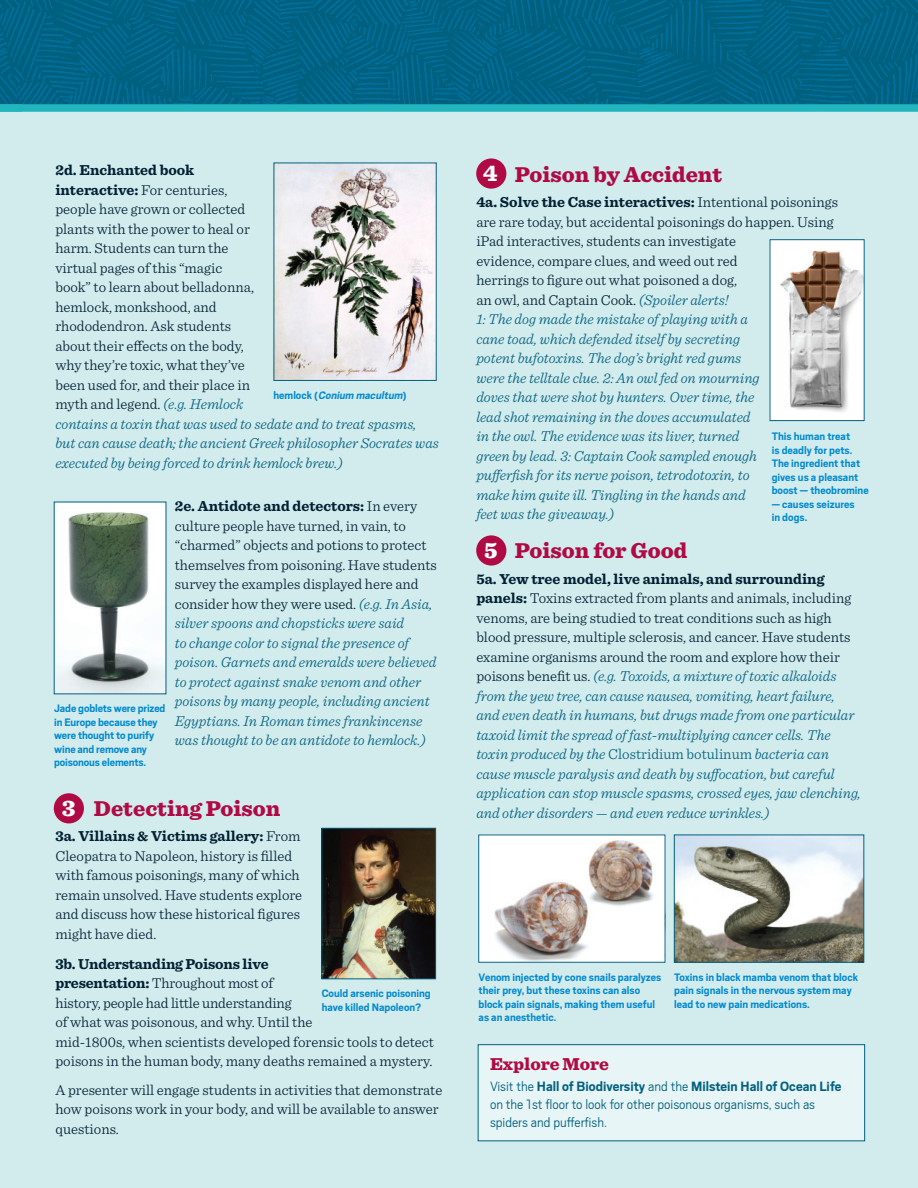
<style>
.page{position:relative;width:918px;height:1188px;background:#fff}
.page>*{position:absolute;margin:0;border:0;box-sizing:border-box;transform-origin:0 0}
.t1{font:900 23.7px "Sentinel";color:#fff}
.t2{font:900 22.5px "Sentinel";color:#af0a43}
.t3{font:900 18px "Sentinel";color:#af0a43}
.t4{font:italic 300 15px/19.5px "Sentinel";color:#01607e}
.t5{font:300 15px/19.5px "Sentinel";color:#002033}
.t6{font:300 15px/18px "Scout";color:#01607e}
.t7{font:700 12px/13.5px "Scout";color:#0089cf}
.t8{font:italic 700 12px "Scout";color:#0089cf}
.s1{font-weight:700}
.s2{font-style:italic;color:#01607e}
.s3{font-weight:700;font-style:normal;color:#002033}
.s4{font-style:normal;color:#002033}
.s5{font-style:normal}
</style>
<div class="page">
<div style="left:0;top:99px;width:918px;height:1089px;background:#d2ebed"></div>
<img style="left:0;top:0;width:918px;height:104px">
<div style="left:0;top:104px;width:918px;height:8px;background:#21b5bd"></div>
<img style="left:480px;top:837px;width:183px;height:124px">
<div style="left:478px;top:835px;width:187px;height:128px;border:1px solid #01607e"></div>
<img style="left:676px;top:837px;width:186px;height:124px">
<div style="left:674px;top:835px;width:190px;height:128px;border:1px solid #01607e"></div>
<img style="left:56px;top:504px;width:108px;height:188px">
<img style="left:323px;top:830px;width:111px;height:147px">
<div style="left:321px;top:828px;width:115px;height:151px;border:1px solid #01607e"></div>
<img style="left:772px;top:241px;width:91px;height:178px">
<div style="left:770px;top:239px;width:95px;height:182px;border:1px solid #01607e"></div>
<img style="left:276px;top:165px;width:159px;height:214px">
<div style="left:476px;top:158px;width:30px;height:31px;background:#af0a43;border-radius:50%"></div>
<div style="left:476px;top:535px;width:30px;height:31px;background:#af0a43;border-radius:50%"></div>
<div style="left:54px;top:793px;width:30px;height:30px;background:#af0a43;border-radius:50%"></div>
<div style="left:478px;top:1044px;width:387px;height:97px;background:#e8f5f6;border:1px solid #01607e"></div>
<p class="t5" style="left:55px;top:160px;width:385px"><span class="s1">2d. Enchanted book<br>interactive:</span> For centuries,<br>people have grown or collected<br>plants with the power to heal or<br>harm. Students can turn the<br>virtual pages of this “magic<br>book” to learn about belladonna,<br>hemlock, monkshood, and<br>rhododendron. Ask students<br>about their effects on the body,<br>why they’re toxic, what they’ve<br>been used for, and their place in<br>myth and legend. <span class="s2">(e.g. Hemlock<br>contains a toxin that was used to sedate and to treat spasms, but can cause death; the ancient Greek philosopher Socrates was executed by being forced to drink hemlock brew.)</span></p>
<p class="t4" style="left:175px;top:496px;width:264px"><span class="s3">2e. Antidote and detectors:</span> <span class="s4">In every culture people have turned, in vain, to “charmed” objects and potions to protect themselves from poisoning. Have students survey the examples displayed here and consider how they were used.</span> (e.g. In Asia, silver spoons and chopsticks were said<br>to change color to signal the presence of poison. Garnets and emeralds were believed to protect against snake venom and other poisons by many people, including ancient Egyptians. In Roman times frankincense was thought to be an antidote to hemlock.)</p>
<p class="t8" style="left:273px;top:387px;width:135px"><span class="s5">h e m l o c k (</span> Conium macultum<span class="s5">)</span></p>
<p class="t7" style="left:54px;top:701px;width:113px">Jade goblets were prized in Europe because they were thought to purify wine and remove any poisonous elements.</p>
<h2 class="t2" style="left:94px;top:790px;width:188px">Detecting Poison</h2>
<p class="t5" style="left:55px;top:826px;width:248px"><span class="s1">3a. Villains &amp; Victims gallery:</span> From Cleopatra to Napoleon, history is filled with famous poisonings, many of which remain unsolved. Have students explore and discuss how these historical figures might have died.</p>
<p class="t5" style="left:55px;top:953px;width:380px"><span class="s1">3b. Understanding Poisons live<br>presentation:</span> Throughout most of<br>history, people had little understanding<br>of what was poisonous, and why. Until the<br>mid-1800s, when scientists developed forensic tools to detect poisons in the human body, many deaths remained a mystery.</p>
<p class="t5" style="left:55px;top:1079px;width:388px">A presenter will engage students in activities that demonstrate how poisons work in your body, and will be available to answer questions.</p>
<h1 class="t1" style="left:62px;top:790px;width:15px">3</h1>
<p class="t7" style="left:322px;top:986px;width:111px">Could arsenic poisoning have killed Napoleon?</p>
<h1 class="t1" style="left:483px;top:154px;width:16px">4</h1>
<h2 class="t2" style="left:515px;top:156px;width:209px">Poison by Accident</h2>
<p class="t4" style="left:476px;top:191px;width:363px"><span class="s3">4a. Solve the Case interactives:</span> <span class="s4">Intentional poisonings are rare today, but accidental poisonings do happen. Using iPad interactives, students can investigate<br>evidence, compare clues, and weed out red<br>herrings to figure out what poisoned a dog,<br>an owl, and Captain Cook.</span> (Spoiler alerts!<br>1: The dog made the mistake of playing with a<br>cane toad, which defended itself by secreting<br>potent bufotoxins. The dog’s bright red gums<br>were the telltale clue. 2: An owl fed on mourning<br>doves that were shot by hunters. Over time, the<br>lead shot remaining in the doves accumulated<br>in the owl. The evidence was its liver, turned<br>green by lead. 3: Captain Cook sampled enough<br>pufferfish for its nerve poison, tetrodotoxin, to<br>make him quite ill. Tingling in the hands and<br>feet was the giveaway.)</p>
<h2 class="t2" style="left:515px;top:533px;width:174px">Poison for Good</h2>
<p class="t4" style="left:476px;top:568px;width:386px"><span class="s3">5a. Yew tree model, live animals, and surrounding panels:</span> <span class="s4">Toxins extracted from plants and animals, including venoms, are being studied to treat conditions such as high blood pressure, multiple sclerosis, and cancer. Have students examine organisms around the room and explore how their poisons benefit us.</span> (e.g. Toxoids, a mixture of toxic alkaloids from the yew tree, can cause nausea, vomiting, heart failure, and even death in humans, but drugs made from one particular taxoid limit the spread of fast-multiplying cancer cells. The toxin produced by the <span class="s5">Clostridium botulinum</span> bacteria can cause muscle paralysis and death by suffocation, but careful application can stop muscle spasms, crossed eyes, jaw clenching, and other disorders — and even reduce wrinkles.)</p>
<p class="t7" style="left:772px;top:429px;width:99px">This human treat<br>is deadly for pets.<br>The ingredient that gives us a pleasant boost — theobromine</p>
<p class="t7" style="left:772px;top:497px;width:84px">— causes seizures in dogs.</p>
<h1 class="t1" style="left:484px;top:531px;width:15px">5</h1>
<p class="t7" style="left:479px;top:970px;width:184px">Venom injected by cone snails paralyzes their prey, but these toxins can also block pain signals, making them useful as an anesthetic.</p>
<p class="t7" style="left:674px;top:970px;width:185px">Toxins in black mamba venom that block pain signals in the nervous system may lead to new pain medications.</p>
<p class="t3" style="left:490px;top:1049px;width:120px">Explore More</p>
<p class="t6" style="left:490px;top:1076px;width:353px">Visit the <span class="s1">Hall of Biodiversity</span> and the <span class="s1">Milstein Hall of Ocean Life </span>on the 1st floor to look for other poisonous organisms, such as spiders and pufferfish.</p>
</div>
